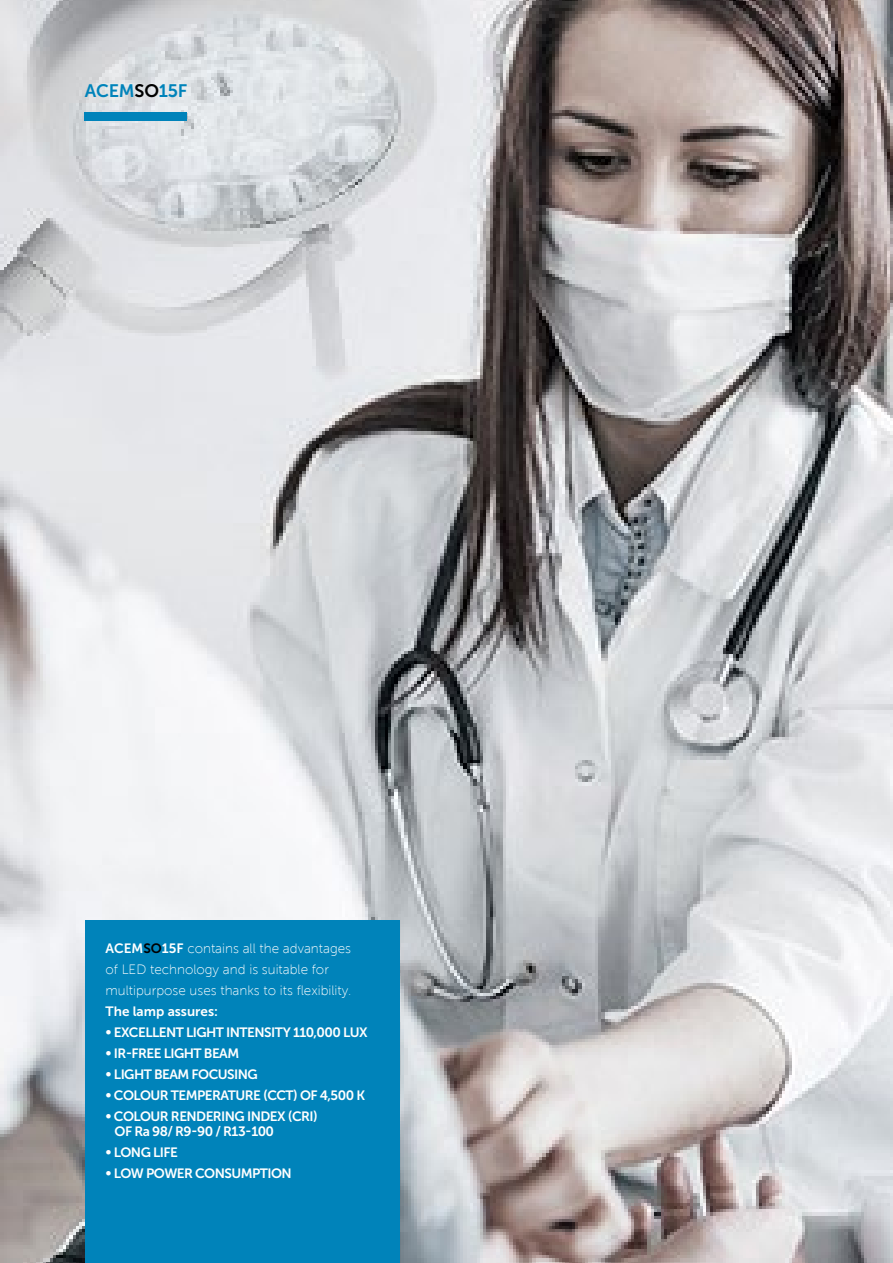
<style>
.page{position:relative;width:893px;height:1263px;background:#fff}
.page>*{position:absolute;margin:0;border:0;box-sizing:border-box;transform-origin:0 0}
.t1{font:18px "Museo Sans 700";letter-spacing:-.01em;color:#0083ba}
.t2{font:13.5px/15px "Museo Sans 700";letter-spacing:-.04em;color:#fff}
.t3{font:13.5px/21px "Museo Sans 100";color:#fff}
.t4{font:13.5px "Museo Sans 700";color:#fff}
.s1{color:#000}
.s2{font-family:"Museo Sans 700"}
.s3{font-family:"Museo Sans 700";color:#000}
</style>
<div class="page">
<img style="left:0;top:0;width:893px;height:1263px">
<div style="left:85px;top:113px;width:102px;height:8px;background:#0083ba"></div>
<div style="left:85px;top:921px;width:314px;height:342px;background:#0083ba"></div>
<h1 class="t1" style="left:85px;top:81px;width:104px">ACEM<span class="s1">SO</span>15F</h1>
<p class="t3" style="left:106px;top:938px;width:247px"><span class="s2">ACEM</span><span class="s3">SO</span><span class="s2">15F</span> contains all the advantages of LED technology and is suitable for multipurpose uses thanks to its flexibility.</p>
<p class="t4" style="left:106px;top:1004px;width:114px">The lamp assures:</p>
<p class="t2" style="left:106px;top:1025px;width:264px">• EXCELLENT LIGHT INTENSITY 110,000 LUX</p>
<p class="t2" style="left:106px;top:1046px;width:135px">• IR-FREE LIGHT BEAM</p>
<p class="t2" style="left:106px;top:1067px;width:154px">• LIGHT BEAM FOCUSING</p>
<p class="t2" style="left:106px;top:1088px;width:261px">• COLOUR TEMPERATURE (CCT) OF 4,500 K</p>
<p class="t2" style="left:115px;top:1109px;width:205px;text-indent:-9px">• COLOUR RENDERING INDEX (CRI)<br>OF Ra 98/ R9-90 / R13-100</p>
<p class="t2" style="left:106px;top:1145px;width:74px">• LONG LIFE</p>
<p class="t2" style="left:106px;top:1166px;width:188px">• LOW POWER CONSUMPTION</p>
</div>
